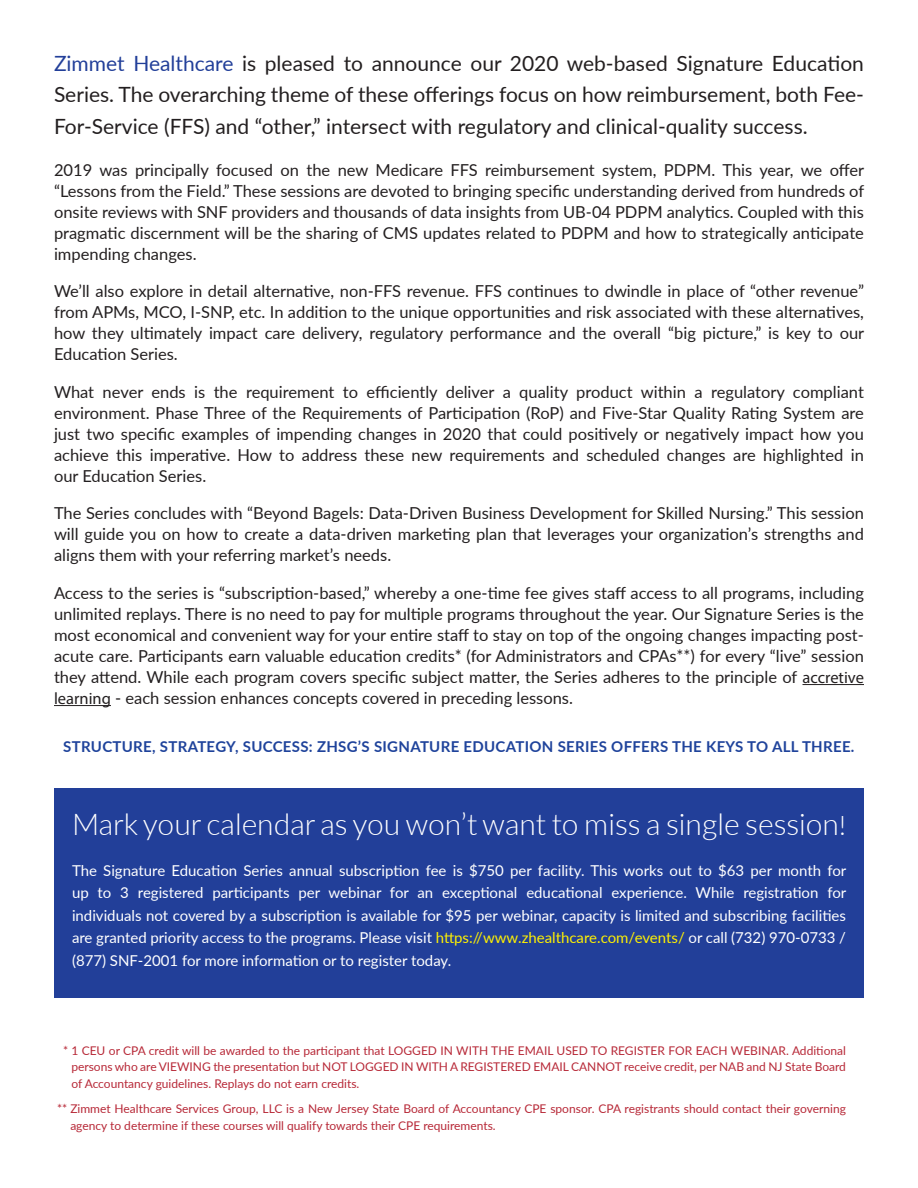
<style>
.page{position:relative;width:918px;height:1188px;background:#fff}
.page>*{position:absolute;margin:0;border:0;box-sizing:border-box;transform-origin:0 0}
.t1{font:300 30px "Lato";color:#fff}
.t2{font:21px/31.5px "Lato";color:#231f20;text-align:justify}
.t3{font:16.5px/21px "Lato";color:#231f20;text-align:justify}
.t4{font:15px/22.5px "Lato";color:#fff;text-align:justify}
.t5{font:700 15px "Lato";letter-spacing:.02em;color:#1f439b}
.t6{font:12px/16.5px "Lato";color:#b72837;text-align:justify}
.s1{color:#223f99}
.s2{font-family:"Myriad Pro"}
.s3{font-size:27px}
.s4{color:#fff101}
</style>
<div class="page">
<hr style="left:803px;top:684px;width:61px;height:1px;background:#231f20">
<hr style="left:54px;top:705px;width:57px;height:1px;background:#231f20">
<div style="left:54px;top:788px;width:810px;height:210px;background:#223f99"></div>
<p class="t2" style="left:54px;top:47px;width:811px"><span class="s1">Zimmet Healthcare</span> is pleased to announce our 2020 web-based Signature Education Series. The overarching theme of these offerings focus on how reimbursement, both Fee-For-Service (FFS) and “other,” intersect with regulatory and clinical-quality success.</p>
<p class="t3" style="left:54px;top:159px;width:812px">2019 was principally focused on the new Medicare FFS reimbursement system, PDPM. This year, we offer “Lessons from the Field.” These sessions are devoted to bringing specific understanding derived from hundreds of onsite reviews with SNF providers and thousands of data insights from UB-04 PDPM analytics. Coupled with this pragmatic discernment will be the sharing of CMS updates related to PDPM and how to strategically anticipate impending changes.</p>
<p class="t3" style="left:54px;top:280px;width:812px">We’ll also explore in detail alternative, non-FFS revenue. FFS continues to dwindle in place of “other revenue” from APMs, MCO, I-SNP, etc. In addition to the unique opportunities and risk associated with these alternatives, how they ultimately impact care delivery, regulatory performance and the overall “big picture,” is key to our Education Series.</p>
<p class="t3" style="left:54px;top:381px;width:811px">What never ends is the requirement to efficiently deliver a quality product within a regulatory compliant environment. Phase Three of the Requirements of Participation (RoP) and Five-Star Quality Rating System are just two specific examples of impending changes in 2020 that could positively or negatively impact how you achieve this imperative. How to address these new requirements and scheduled changes are highlighted in our Education Series.</p>
<p class="t3" style="left:54px;top:502px;width:811px">The Series concludes with “Beyond Bagels: Data-Driven Business Development for Skilled Nursing.” This session will guide you on how to create a data-driven marketing plan that leverages your organization’s strengths and aligns them with your referring market’s needs.</p>
<p class="t3" style="left:54px;top:582px;width:812px">Access to the series is “subscription-based,” whereby a one-time fee gives staff access to all programs, including unlimited replays. There is no need to pay for multiple programs throughout the year. Our Signature Series is the most economical and convenient way for your entire staff to stay on top of the ongoing changes impacting post&shy;acute care. Participants earn valuable education credits* (for Administrators and CPAs**) for every “live” session they attend. While each program covers specific subject matter, the Series adheres to the principle of <span class="s2">accretive learning</span> - each session enhances concepts covered in preceding lessons.</p>
<p class="t5" style="left:63px;top:735px;width:793px">STRUCTURE, STRATEGY, SUCCESS: ZHSG’S SIGNATURE EDUCATION SERIES OFFERS THE KEYS TO ALL THREE.</p>
<p class="t1" style="left:72px;top:804px;width:775px">Mark your calendar as you won’t want to miss a single session<span class="s3">!</span></p>
<p class="t4" style="left:72px;top:858px;width:776px">The Signature Education Series annual subscription fee is $750 per facility. This works out to $63 per month for up to 3 registered participants per webinar for an exceptional educational experience. While registration for individuals not covered by a subscription is available for $95 per webinar, capacity is limited and subscribing facilities are granted priority access to the programs. Please visit <span class="s4">https://www.zhealthcare.com/events/</span> or call (732) 970-0733 / (877) SNF-2001 for more information or to register today.</p>
<p class="t6" style="left:71px;top:1041px;width:776px;text-indent:-8px">* 1 CEU or CPA credit will be awarded to the participant that LOGGED IN WITH THE EMAIL USED TO REGISTER FOR EACH WEBINAR. Additional persons who are VIEWING the presentation but NOT LOGGED IN WITH A REGISTERED EMAIL CANNOT receive credit, per NAB and NJ State Board of Accountancy guidelines. Replays do not earn credits.</p>
<p class="t6" style="left:70px;top:1100px;width:777px;text-indent:-13px">** Zimmet Healthcare Services Group, LLC is a New Jersey State Board of Accountancy CPE sponsor. CPA registrants should contact their governing agency to determine if these courses will qualify towards their CPE requirements.</p>
</div>
